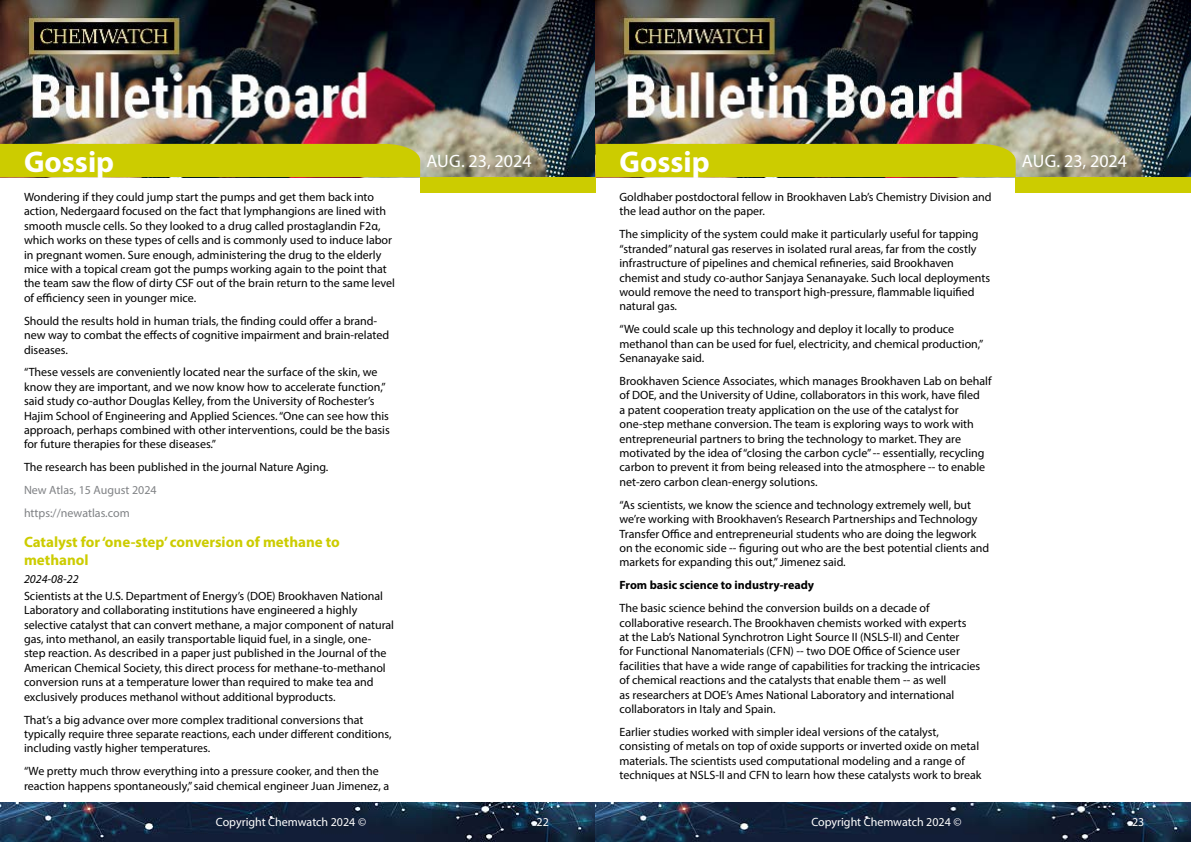
<style>
.page{position:relative;width:1191px;height:842px;background:#fff}
.page>*{position:absolute;margin:0;border:0;box-sizing:border-box;transform-origin:0 0}
.t1{font:700 30px "Myriad Pro";color:#fff}
.t2{font:18px "Myriad Pro";color:#fff}
.t3{font:700 15px/18px "Myriad Pro";color:#cc0}
.t4{font:12px/14.4px "Myriad Pro";color:#000}
.t5{font:12px "Myriad Pro";color:#fff}
.t6{font:12px/22.9px "Myriad Pro";color:#808285}
.t7{font:700 12px "Myriad Pro";color:#000}
.t8{font:italic 12px "Myriad Pro";color:#000}
</style>
<div class="page">
<img style="left:0;top:0;width:1191px;height:177px">
<div style="left:420px;top:177px;width:175px;height:15px;background:#cc0"></div>
<div style="left:1015px;top:177px;width:176px;height:15px;background:#cc0"></div>
<div style="left:0;top:144px;width:420px;height:33px;background:#cc0"></div>
<div style="left:595px;top:144px;width:420px;height:33px;background:#cc0"></div>
<img style="left:0;top:802px;width:1191px;height:40px">
<h1 class="t1" style="left:24px;top:142px;width:92px">Gossip</h1>
<h2 class="t2" style="left:426px;top:150px;width:107px">Aug. 23, 2024</h2>
<h1 class="t1" style="left:619px;top:142px;width:92px">Gossip</h1>
<h2 class="t2" style="left:1022px;top:150px;width:107px">Aug. 23, 2024</h2>
<p class="t4" style="left:24px;top:190px;width:372px">Wondering if they could jump start the pumps and get them back into action, Nedergaard focused on the fact that lymphangions are lined with smooth muscle cells. So they looked to a drug called prostaglandin F2α, which works on these types of cells and is commonly used to induce labor in pregnant women. Sure enough, administering the drug to the elderly mice with a topical cream got the pumps working again to the point that the team saw the flow of dirty CSF out of the brain return to the same level of efficiency seen in younger mice.</p>
<p class="t4" style="left:24px;top:313px;width:366px">Should the results hold in human trials, the finding could offer a brand&shy;new way to combat the effects of cognitive impairment and brain-related diseases.</p>
<p class="t4" style="left:24px;top:365px;width:367px">“These vessels are conveniently located near the surface of the skin, we know they are important, and we now know how to accelerate function,” said study co-author Douglas Kelley, from the University of Rochester’s Hajim School of Engineering and Applied Sciences. “One can see how this approach, perhaps combined with other interventions, could be the basis for future therapies for these diseases.”</p>
<p class="t4" style="left:24px;top:460px;width:306px">The research has been published in the journal Nature Aging.</p>
<p class="t6" style="left:24px;top:479px;width:134px">New Atlas, 15 August 2024 https://newatlas.com</p>
<p class="t3" style="left:24px;top:533px;width:317px">Catalyst for ‘one-step’ conversion of methane to methanol</p>
<p class="t8" style="left:24px;top:571px;width:56px">2024-08-22</p>
<p class="t4" style="left:24px;top:588px;width:372px">Scientists at the U.S. Department of Energy’s (DOE) Brookhaven National Laboratory and collaborating institutions have engineered a highly selective catalyst that can convert methane, a major component of natural gas, into methanol, an easily transportable liquid fuel, in a single, one&shy;step reaction. As described in a paper just published in the Journal of the American Chemical Society, this direct process for methane-to-methanol conversion runs at a temperature lower than required to make tea and exclusively produces methanol without additional byproducts.</p>
<p class="t4" style="left:24px;top:712px;width:369px">That’s a big advance over more complex traditional conversions that typically require three separate reactions, each under different conditions, including vastly higher temperatures.</p>
<p class="t4" style="left:24px;top:764px;width:367px">“We pretty much throw everything into a pressure cooker, and then the reaction happens spontaneously,” said chemical engineer Juan Jimenez, a</p>
<p class="t4" style="left:619px;top:190px;width:373px">Goldhaber postdoctoral fellow in Brookhaven Lab’s Chemistry Division and the lead author on the paper.</p>
<p class="t4" style="left:619px;top:227px;width:372px">The simplicity of the system could make it particularly useful for tapping “stranded” natural gas reserves in isolated rural areas, far from the costly infrastructure of pipelines and chemical refineries, said Brookhaven chemist and study co-author Sanjaya Senanayake. Such local deployments would remove the need to transport high-pressure, flammable liquified natural gas.</p>
<p class="t4" style="left:619px;top:322px;width:365px">“We could scale up this technology and deploy it locally to produce methanol than can be used for fuel, electricity, and chemical production,”<br>Senanayake said.</p>
<p class="t4" style="left:619px;top:374px;width:373px">Brookhaven Science Associates, which manages Brookhaven Lab on behalf of DOE, and the University of Udine, collaborators in this work, have filed<br>a patent cooperation treaty application on the use of the catalyst for one-step methane conversion. The team is exploring ways to work with entrepreneurial partners to bring the technology to market. They are motivated by the idea of “closing the carbon cycle” -- essentially, recycling carbon to prevent it from being released into the atmosphere -- to enable net-zero carbon clean-energy solutions.</p>
<p class="t4" style="left:619px;top:497px;width:371px">“As scientists, we know the science and technology extremely well, but we’re working with Brookhaven’s Research Partnerships and Technology Transfer Office and entrepreneurial students who are doing the legwork on the economic side -- figuring out who are the best potential clients and markets for expanding this out,” Jimenez said.</p>
<p class="t7" style="left:619px;top:577px;width:196px">From basic science to industry-ready</p>
<p class="t4" style="left:619px;top:601px;width:362px">The basic science behind the conversion builds on a decade of collaborative research. The Brookhaven chemists worked with experts<br>at the Lab’s National Synchrotron Light Source II (NSLS-II) and Center<br>for Functional Nanomaterials (CFN) -- two DOE Office of Science user facilities that have a wide range of capabilities for tracking the intricacies of chemical reactions and the catalysts that enable them -- as well<br>as researchers at DOE’s Ames National Laboratory and international collaborators in Italy and Spain.</p>
<p class="t4" style="left:619px;top:724px;width:363px">Earlier studies worked with simpler ideal versions of the catalyst, consisting of metals on top of oxide supports or inverted oxide on metal materials. The scientists used computational modeling and a range of techniques at NSLS-II and CFN to learn how these catalysts work to break</p>
<p class="t5" style="left:216px;top:815px;width:152px">Copyright Chemwatch 2024 ©</p>
<p class="t5" style="left:536px;top:815px;width:14px">22</p>
<p class="t5" style="left:811px;top:815px;width:152px">Copyright Chemwatch 2024 ©</p>
<p class="t5" style="left:1132px;top:815px;width:14px">23</p>
</div>
